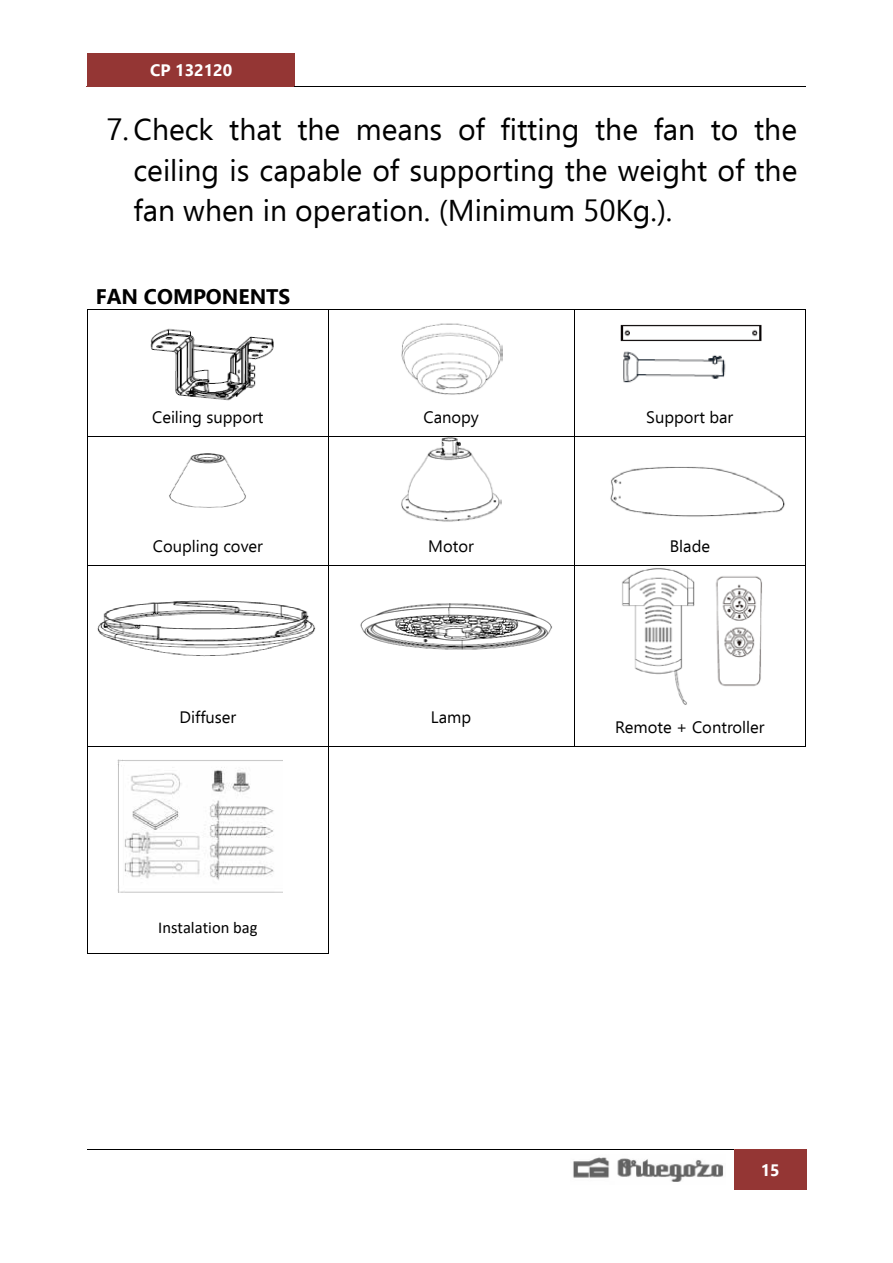
<style>
.page{position:relative;width:893px;height:1263px;background:#fff}
.page>*{position:absolute;margin:0;border:0;box-sizing:border-box;transform-origin:0 0}
.t1{font:30px/40.8px "Ebrima";color:#000;text-align:justify}
.t2{font:700 21px "Ebrima";color:#000}
.t3{font:16.5px "Ebrima";color:#000}
.t4{font:16.5px "Calibri";color:#000}
.t5{font:700 16.5px "Ebrima";color:#fff}
</style>
<div class="page">
<div style="left:87px;top:53px;width:208px;height:33px;background:#943634"></div>
<hr style="left:86px;top:86px;width:209px;height:1px;background:#943634">
<hr style="left:295px;top:86px;width:511px;height:1px;background:#000">
<img style="left:573px;top:1157px;width:151px;height:25px">
<div style="left:734px;top:1150px;width:72px;height:40px;background:#943634"></div>
<hr style="left:87px;top:1149px;width:647px;height:1px;background:#000">
<div style="left:735px;top:1149px;width:71px;height:6px;background:#943634"></div>
<img style="left:150px;top:328px;width:124px;height:73px">
<img style="left:117px;top:759px;width:165px;height:133px">
<img style="left:401px;top:323px;width:101px;height:72px">
<img style="left:610px;top:466px;width:175px;height:51px">
<img style="left:360px;top:603px;width:192px;height:47px">
<img style="left:620px;top:324px;width:142px;height:59px">
<hr style="left:88px;top:309px;width:240px;height:1px;background:#000">
<hr style="left:328px;top:309px;width:246px;height:1px;background:#000">
<hr style="left:574px;top:309px;width:231px;height:1px;background:#000">
<hr style="left:87px;top:310px;width:1px;height:95px;background:#000">
<hr style="left:328px;top:310px;width:1px;height:95px;background:#000">
<hr style="left:574px;top:310px;width:1px;height:95px;background:#000">
<hr style="left:805px;top:310px;width:1px;height:95px;background:#000">
<hr style="left:87px;top:405px;width:1px;height:31px;background:#000">
<hr style="left:328px;top:405px;width:1px;height:31px;background:#000">
<hr style="left:574px;top:405px;width:1px;height:31px;background:#000">
<hr style="left:805px;top:405px;width:1px;height:31px;background:#000">
<img style="left:169px;top:453px;width:77px;height:55px">
<img style="left:401px;top:437px;width:101px;height:85px">
<hr style="left:88px;top:436px;width:240px;height:1px;background:#000">
<hr style="left:328px;top:436px;width:246px;height:1px;background:#000">
<hr style="left:574px;top:436px;width:231px;height:1px;background:#000">
<hr style="left:87px;top:437px;width:1px;height:97px;background:#000">
<hr style="left:328px;top:437px;width:1px;height:97px;background:#000">
<hr style="left:574px;top:437px;width:1px;height:97px;background:#000">
<hr style="left:805px;top:437px;width:1px;height:97px;background:#000">
<hr style="left:87px;top:534px;width:1px;height:31px;background:#000">
<hr style="left:328px;top:534px;width:1px;height:31px;background:#000">
<hr style="left:574px;top:534px;width:1px;height:31px;background:#000">
<hr style="left:805px;top:534px;width:1px;height:31px;background:#000">
<img style="left:97px;top:600px;width:219px;height:57px">
<img style="left:622px;top:568px;width:140px;height:137px">
<hr style="left:88px;top:565px;width:240px;height:1px;background:#000">
<hr style="left:328px;top:565px;width:246px;height:1px;background:#000">
<hr style="left:574px;top:565px;width:231px;height:1px;background:#000">
<hr style="left:87px;top:566px;width:1px;height:128px;background:#000">
<hr style="left:328px;top:566px;width:1px;height:128px;background:#000">
<hr style="left:574px;top:566px;width:1px;height:128px;background:#000">
<hr style="left:805px;top:566px;width:1px;height:128px;background:#000">
<hr style="left:87px;top:694px;width:1px;height:52px;background:#000">
<hr style="left:328px;top:694px;width:1px;height:52px;background:#000">
<hr style="left:574px;top:694px;width:1px;height:52px;background:#000">
<hr style="left:805px;top:694px;width:1px;height:52px;background:#000">
<hr style="left:88px;top:746px;width:240px;height:1px;background:#000">
<hr style="left:328px;top:746px;width:246px;height:1px;background:#000">
<hr style="left:574px;top:746px;width:231px;height:1px;background:#000">
<hr style="left:87px;top:747px;width:1px;height:206px;background:#000">
<hr style="left:88px;top:953px;width:240px;height:1px;background:#000">
<hr style="left:328px;top:747px;width:1px;height:206px;background:#000">
<p class="t5" style="left:150px;top:57px;width:84px">CP 132120</p>
<p class="t1" style="left:133px;top:108px;width:665px;text-indent:-27px">7.Check that the means of fitting the fan to the ceiling is capable of supporting the weight of the fan when in operation. (Minimum 50Kg.).</p>
<p class="t2" style="left:96px;top:280px;width:196px">FAN COMPONENTS</p>
<p class="t3" style="left:152px;top:404px;width:113px">Ceiling support</p>
<p class="t3" style="left:423px;top:404px;width:57px">Canopy</p>
<p class="t3" style="left:646px;top:404px;width:89px">Support bar</p>
<p class="t3" style="left:153px;top:534px;width:112px">Coupling cover</p>
<p class="t3" style="left:428px;top:534px;width:47px">Motor</p>
<p class="t3" style="left:670px;top:534px;width:42px">Blade</p>
<p class="t3" style="left:179px;top:704px;width:58px">Diffuser</p>
<p class="t3" style="left:431px;top:704px;width:42px">Lamp</p>
<p class="t4" style="left:158px;top:916px;width:101px">Instalation bag</p>
<p class="t3" style="left:615px;top:715px;width:151px">Remote + Controller</p>
<p class="t5" style="left:761px;top:1157px;width:21px">15</p>
</div>
